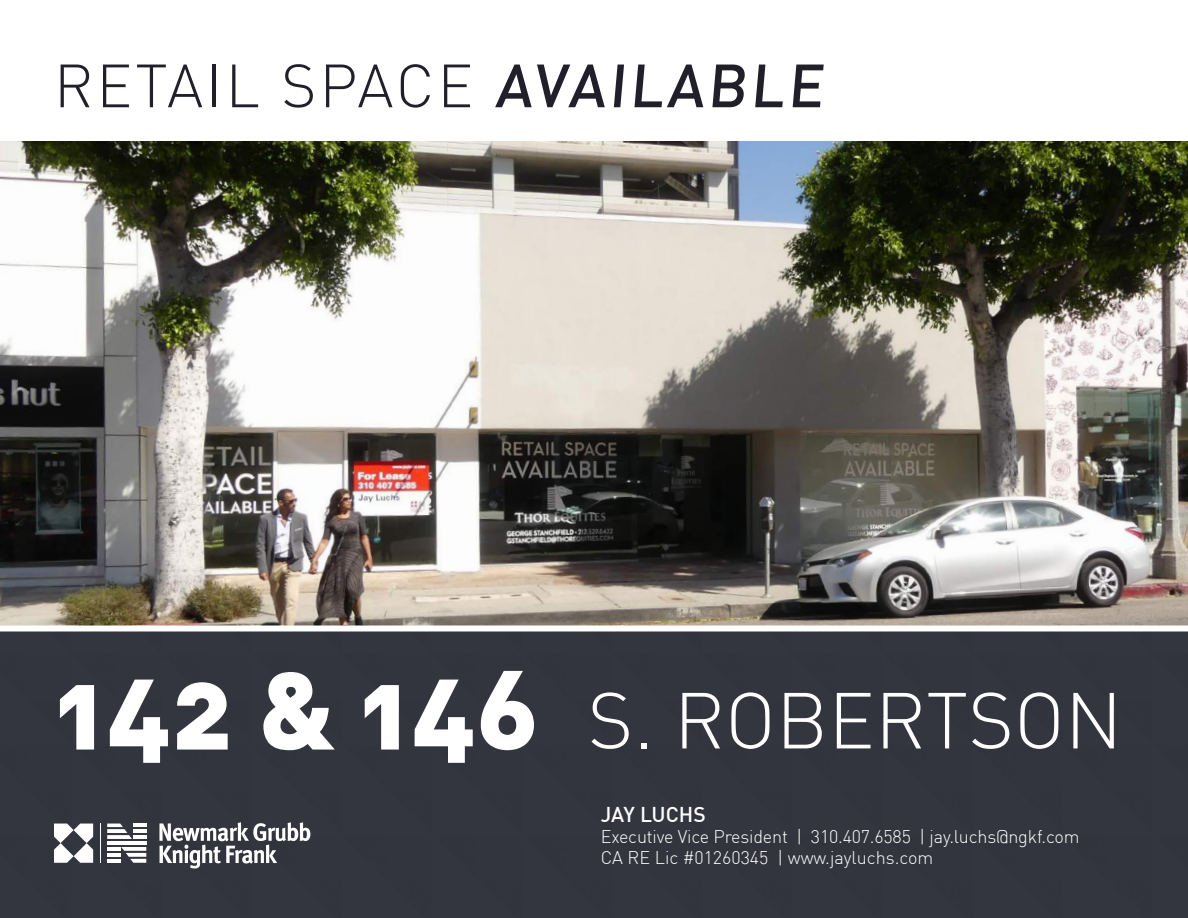
<style>
.page{position:relative;width:1188px;height:918px;background:#fff}
.page>*{position:absolute;margin:0;border:0;box-sizing:border-box;transform-origin:0 0}
.t1{font:108px "DIN Black Alternate";color:#fff}
.t2{font:300 78px "DIN";color:#fff}
.t3{font:300 60px "DIN";letter-spacing:.05em;color:#211f2a}
.t4{font:500 21px "DIN";letter-spacing:-.005em;color:#fff}
.t5{font:300 18px/21px "DIN";letter-spacing:-.01em;color:#fff}
.s1{font-weight:500}
</style>
<div class="page">
<img style="left:0;top:142px;width:1188px;height:484px">
<div style="left:0;top:628px;width:1188px;height:290px;background:#33353f"></div>
<svg style="left:159px;top:822px;width:151px;height:46px"></svg>
<svg style="left:54px;top:824px;width:39px;height:39px"></svg>
<hr style="left:100px;top:824px;width:1px;height:39px;background:#fff">
<svg style="left:107px;top:824px;width:39px;height:15px"></svg>
<hr style="left:107px;top:847px;width:13px;height:4px;background:#fff">
<hr style="left:107px;top:853px;width:13px;height:4px;background:#fff">
<hr style="left:107px;top:859px;width:13px;height:4px;background:#fff">
<svg style="left:121px;top:847px;width:25px;height:16px"></svg>
<hr style="left:107px;top:841px;width:39px;height:4px;background:#fff">
<div style="left:0;top:626px;width:1188px;height:6px;background:#fff"></div>
<h3 class="t3" style="left:54px;top:49px;width:777px">RETAIL SPACE <span class="s1">AVAILABLE</span></h3>
<h1 class="t1" style="left:54px;top:638px;width:485px">142 &amp; 146</h1>
<h2 class="t2" style="left:588px;top:672px;width:536px">S. ROBERTSON</h2>
<p class="t4" style="left:601px;top:801px;width:107px">JAY LUCHS</p>
<p class="t5" style="left:601px;top:826px;width:480px">Executive Vice President | 310.407.6585 | jay.luchs@ngkf.com<br>CA RE Lic #01260345 | www.jayluchs.com</p>
</div>
